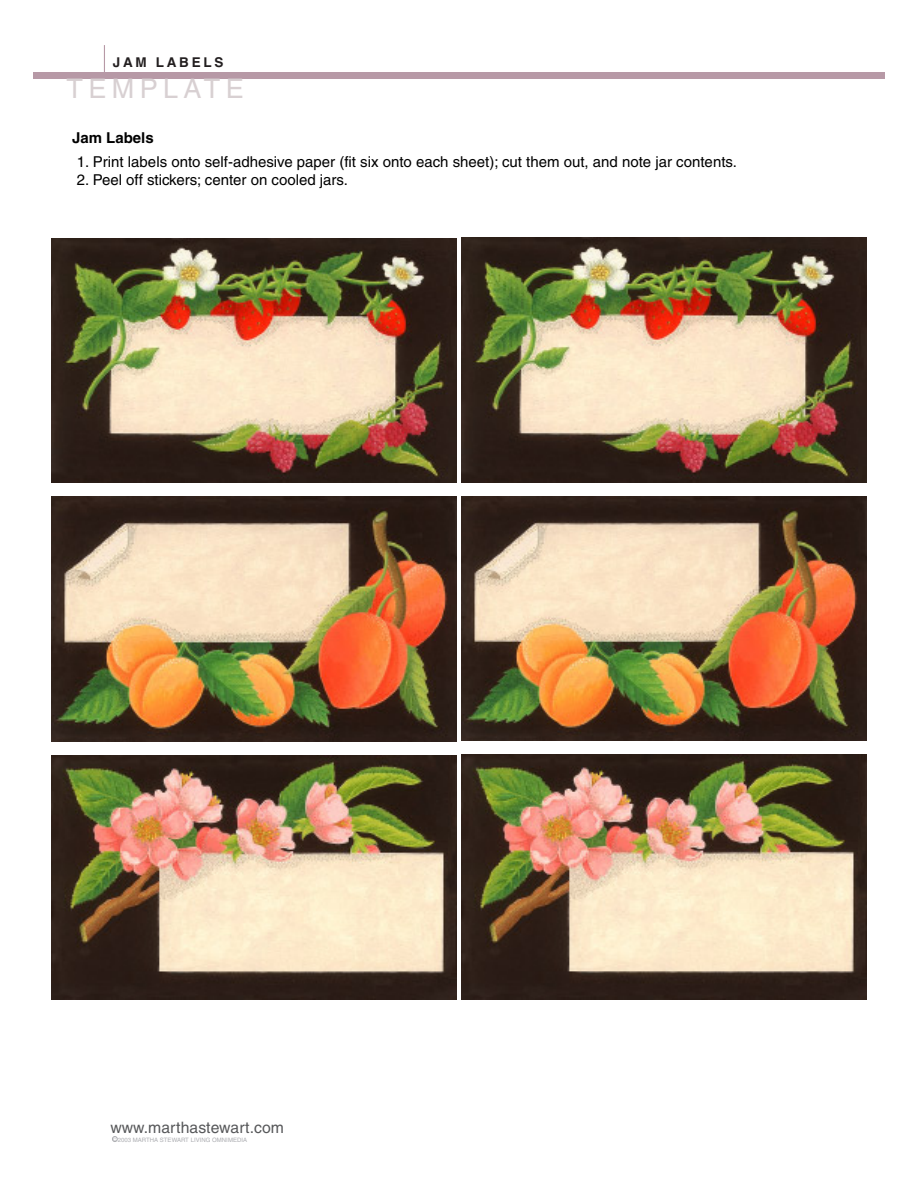
<style>
.page{position:relative;width:918px;height:1188px;background:#fff}
.page>*{position:absolute;margin:0;border:0;box-sizing:border-box;transform-origin:0 0}
.t1{font:27px "Helvetica";letter-spacing:.2em;color:#d8d0d2}
.t2{font:15.75px "Helvetica";letter-spacing:.005em;color:#57585a}
.t3{font:15px "Helvetica";color:#000}
.t4{font:700 15px "Helvetica";color:#000}
.t5{font:700 13.5px "Helvetica";letter-spacing:.2em;color:#231f20}
.t6{font:6px "Helvetica";letter-spacing:.005em;color:#acadb1}
.s1{font-size:4.5px}
</style>
<div class="page">
<svg style="left:112px;top:1136px;width:5px;height:6px"></svg>
<div style="left:33px;top:72px;width:852px;height:6px;background:#b799a6"></div>
<hr style="left:104px;top:45px;width:1px;height:32px;background:#b799a6">
<img style="left:51px;top:238px;width:406px;height:245px">
<img style="left:51px;top:755px;width:406px;height:244px">
<img style="left:51px;top:497px;width:406px;height:244px">
<img style="left:461px;top:238px;width:406px;height:244px">
<img style="left:461px;top:755px;width:406px;height:244px">
<img style="left:461px;top:496px;width:406px;height:245px">
<p class="t5" style="left:113px;top:57px;width:112px">JAM LABELS</p>
<h1 class="t1" style="left:67px;top:79px;width:179px">TEMPLATE</h1>
<p class="t4" style="left:72px;top:132px;width:83px">Jam Labels</p>
<p class="t3" style="left:77px;top:156px;width:661px">1. Print labels onto self-adhesive paper (fit six onto each sheet); cut them out, and note jar contents.</p>
<p class="t3" style="left:77px;top:174px;width:273px">2. Peel off stickers; center on cooled jars.</p>
<p class="t2" style="left:110px;top:1122px;width:175px">www.marthastewart.com</p>
<p class="t6" style="left:113px;top:1137px;width:135px"><span class="s1">C</span> 2003 MARTHA STEWART LIVING OMNIMEDIA</p>
</div>
